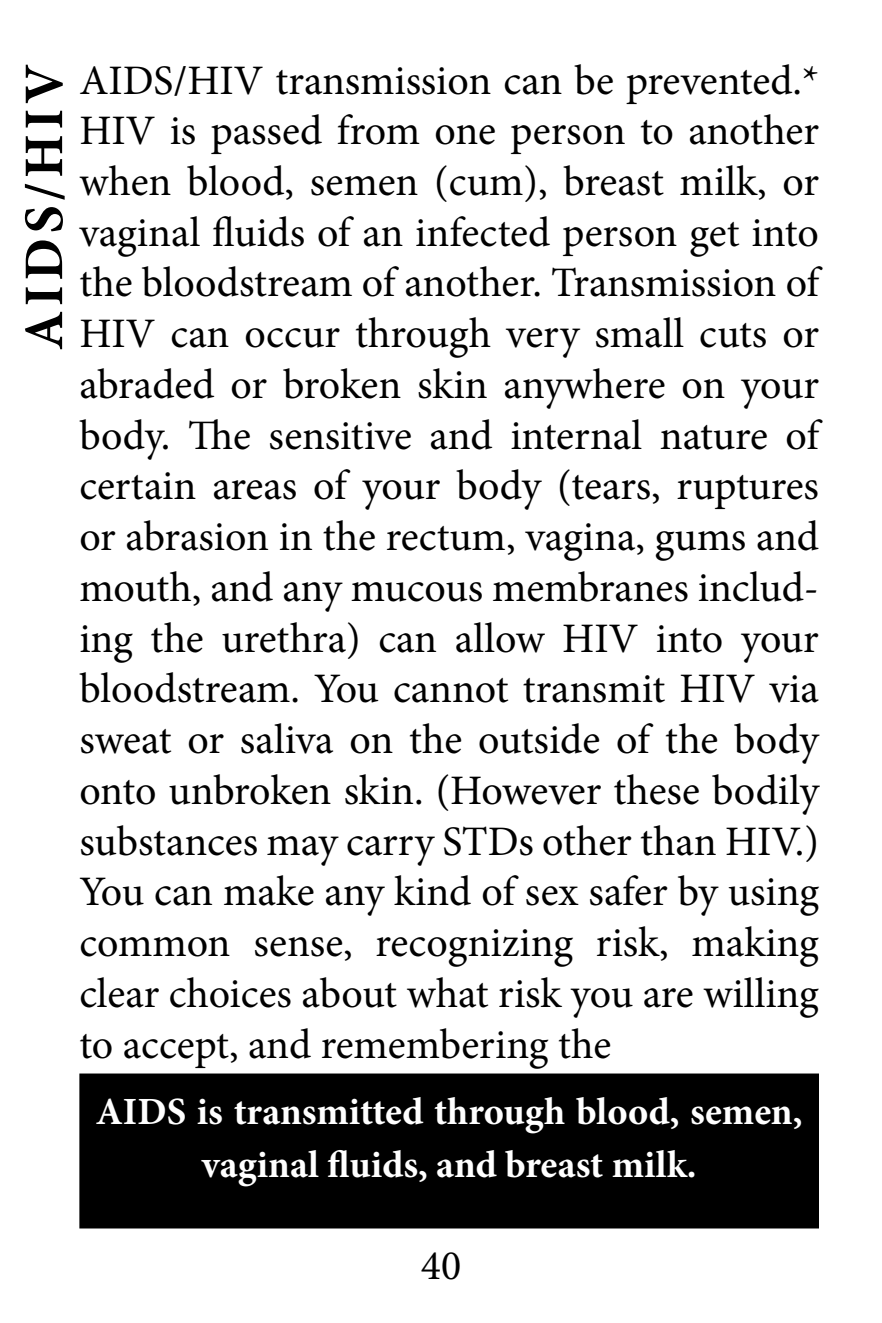
<style>
.page{position:relative;width:882px;height:1323px;background:#fff}
.page>*{position:absolute;margin:0;border:0;box-sizing:border-box;transform-origin:0 0}
.t1{font:700 56px "Minion Pro";letter-spacing:.08em;color:#000}
.t2{font:42px/50.8px "Minion Pro";letter-spacing:-.005em;color:#000;text-align:justify}
.t3{font:700 38.5px/52.5px "Minion Pro";color:#fff;text-align:center}
</style>
<div class="page">
<div style="left:81px;top:1075px;width:736px;height:152px;background:#000"></div>
<div style="left:79px;top:1074px;width:740px;height:154px;border:4px solid #000"></div>
<h1 class="t1" style="left:5px;top:350px;width:288px;rotate:-90deg">AIDS/HIV</h1>
<p class="t2" style="left:79px;top:55px;width:741px">AIDS/HIV transmission can be prevented.* HIV is passed from one person to another when blood, semen (cum), breast milk, or vaginal fluids of an infected person get into the bloodstream of another. Transmission of HIV can occur through very small cuts or abraded or broken skin anywhere on your body. The sensitive and internal nature of certain areas of your body (tears, ruptures or abrasion in the rectum, vagina, gums and mouth, and any mucous membranes includ&shy;ing the urethra) can allow HIV into your bloodstream. You cannot transmit HIV via sweat or saliva on the outside of the body onto unbroken skin. (However these bodily substances may carry STDs other than HIV.)<br>You can make any kind of sex safer by using common sense, recognizing risk, making clear choices about what risk you are willing to accept, and remembering the</p>
<p class="t3" style="left:96px;top:1085px;width:708px">AIDS is transmitted through blood, semen, vaginal fluids, and breast milk.</p>
<p class="t2" style="left:421px;top:1241px;width:42px">40</p>
</div>
